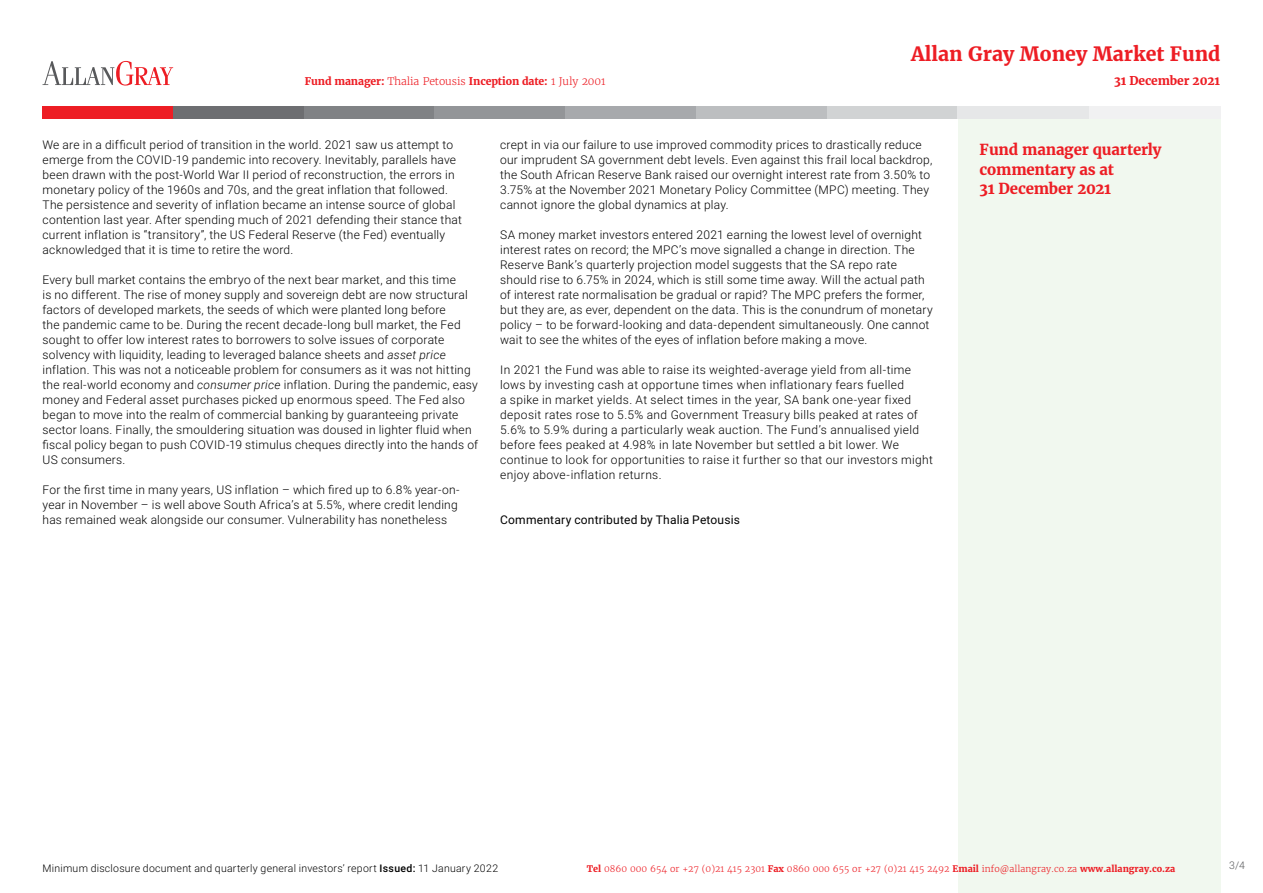
<style>
.page{position:relative;width:1263px;height:893px;background:#fff}
.page>*{position:absolute;margin:0;border:0;box-sizing:border-box;transform-origin:0 0}
.t1{font:700 19.5px "Merriweather";color:#ed1d24}
.t2{font:700 15px/19.5px "Merriweather";letter-spacing:-.01em;color:#ed1d24}
.t3{font:300 12px/15px "Roboto";letter-spacing:.02em;color:#000}
.t4{font:12px "Roboto";letter-spacing:.015em;color:#000}
.t5{font:700 12px "Merriweather";letter-spacing:-.01em;color:#ed1d24}
.t6{font:300 10.5px "Roboto";letter-spacing:.025em;color:#000}
.t7{font:700 10.5px "Merriweather";letter-spacing:-.01em;color:#ed1d24}
.t8{font:300 10.5px "Roboto";color:#58595b}
.t9{font:300 9px "Merriweather";color:#ed1d24}
.s1{font-weight:300}
.s2{font-style:italic}
.s3{font-weight:500}
.s4{font-weight:700}
</style>
<div class="page">
<div style="left:958px;top:119px;width:262px;height:774px;background:#f1f8ef"></div>
<div style="left:43px;top:106px;width:131px;height:13px;background:#ed1d24"></div>
<div style="left:1089px;top:106px;width:131px;height:13px;background:#f1f1f2"></div>
<div style="left:173px;top:106px;width:132px;height:13px;background:#6d6e71"></div>
<div style="left:304px;top:106px;width:131px;height:13px;background:#808285"></div>
<div style="left:435px;top:106px;width:131px;height:13px;background:#939598"></div>
<div style="left:565px;top:106px;width:132px;height:13px;background:#a7a9ac"></div>
<div style="left:696px;top:106px;width:132px;height:13px;background:#bcbec0"></div>
<div style="left:827px;top:106px;width:131px;height:13px;background:#d1d3d4"></div>
<div style="left:958px;top:106px;width:131px;height:13px;background:#e6e7e8"></div>
<svg style="left:43px;top:61px;width:130px;height:25px"></svg>
<p class="t7" style="left:305px;top:74px;width:302px">Fund manager: <span class="s1">Thalia Petousis</span> Inception date: <span class="s1">1 July 2001</span></p>
<h1 class="t1" style="left:911px;top:41px;width:311px">Allan Gray Money Market Fund</h1>
<p class="t5" style="left:1114px;top:73px;width:107px">31 December 2021</p>
<p class="t3" style="left:43px;top:137px;width:421px">We are in a difficult period of transition in the world. 2021 saw us attempt to emerge from the COVID-19 pandemic into recovery. Inevitably, parallels have been drawn with the post-World War II period of reconstruction, the errors in monetary policy of the 1960s and 70s, and the great inflation that followed.<br>The persistence and severity of inflation became an intense source of global contention last year. After spending much of 2021 defending their stance that current inflation is “transitory”, the US Federal Reserve (the Fed) eventually acknowledged that it is time to retire the word.</p>
<p class="t3" style="left:43px;top:272px;width:437px">Every bull market contains the embryo of the next bear market, and this time<br>is no different. The rise of money supply and sovereign debt are now structural factors of developed markets, the seeds of which were planted long before<br>the pandemic came to be. During the recent decade-long bull market, the Fed sought to offer low interest rates to borrowers to solve issues of corporate solvency with liquidity, leading to leveraged balance sheets and <span class="s2">asset price </span>inflation. This was not a noticeable problem for consumers as it was not hitting the real-world economy and <span class="s2">consumer price</span> inflation. During the pandemic, easy money and Federal asset purchases picked up enormous speed. The Fed also began to move into the realm of commercial banking by guaranteeing private sector loans. Finally, the smouldering situation was doused in lighter fluid when fiscal policy began to push COVID-19 stimulus cheques directly into the hands of US consumers.</p>
<p class="t3" style="left:43px;top:482px;width:419px">For the first time in many years, US inflation – which fired up to 6.8% year-on&shy;year in November – is well above South Africa’s at 5.5%, where credit lending has remained weak alongside our consumer. Vulnerability has nonetheless</p>
<p class="t3" style="left:500px;top:137px;width:434px">crept in via our failure to use improved commodity prices to drastically reduce our imprudent SA government debt levels. Even against this frail local backdrop, the South African Reserve Bank raised our overnight interest rate from 3.50% to 3.75% at the November 2021 Monetary Policy Committee (MPC) meeting. They cannot ignore the global dynamics at play.</p>
<p class="t3" style="left:500px;top:227px;width:434px">SA money market investors entered 2021 earning the lowest level of overnight interest rates on record; the MPC’s move signalled a change in direction. The Reserve Bank’s quarterly projection model suggests that the SA repo rate should rise to 6.75% in 2024, which is still some time away. Will the actual path of interest rate normalisation be gradual or rapid? The MPC prefers the former, but they are, as ever, dependent on the data. This is the conundrum of monetary policy – to be forward-looking and data-dependent simultaneously. One cannot wait to see the whites of the eyes of inflation before making a move.</p>
<p class="t3" style="left:500px;top:362px;width:434px">In 2021 the Fund was able to raise its weighted-average yield from all-time lows by investing cash at opportune times when inflationary fears fuelled<br>a spike in market yields. At select times in the year, SA bank one-year fixed deposit rates rose to 5.5% and Government Treasury bills peaked at rates of 5.6% to 5.9% during a particularly weak auction. The Fund’s annualised yield before fees peaked at 4.98% in late November but settled a bit lower. We continue to look for opportunities to raise it further so that our investors might enjoy above-inflation returns.</p>
<p class="t4" style="left:500px;top:512px;width:241px">Commentary contributed by Thalia Petousis</p>
<p class="t2" style="left:980px;top:140px;width:183px">Fund manager quarterly commentary as at<br>31 December 2021</p>
<p class="t6" style="left:43px;top:861px;width:457px">Minimum disclosure document and quarterly general investors’ report <span class="s3">Issued:</span> 11 January 2022</p>
<p class="t8" style="left:1229px;top:857px;width:17px">3/4</p>
<p class="t9" style="left:587px;top:863px;width:590px"><span class="s4">Tel</span> 0860 000 654 or +27 (0)21 415 2301 <span class="s4">Fax</span> 0860 000 655 or +27 (0)21 415 2492 <span class="s4">Email</span> info@allangray.co.za <span class="s4">www.allangray.co.za</span></p>
</div>
